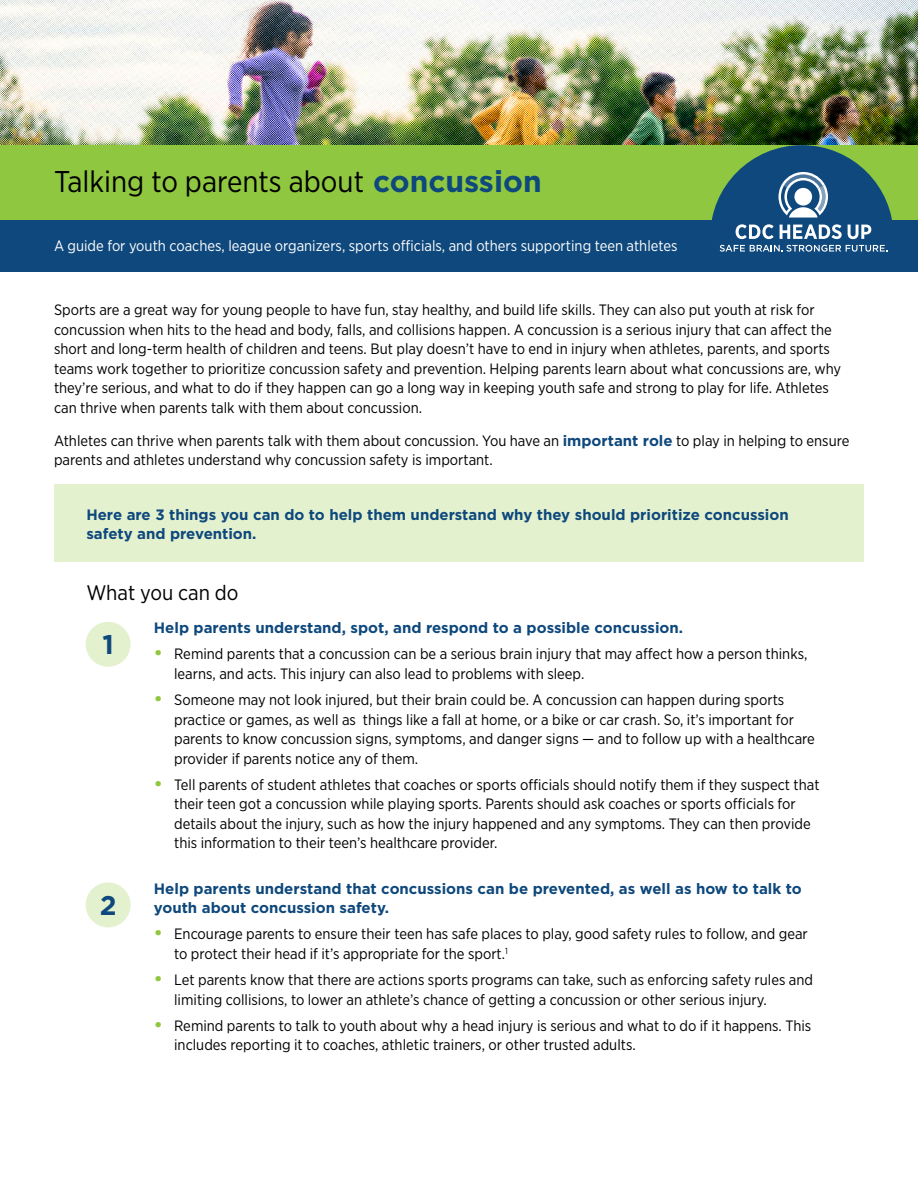
<style>
.page{position:relative;width:918px;height:1188px;background:#fff}
.page>*{position:absolute;margin:0;border:0;box-sizing:border-box;transform-origin:0 0}
.t1{font:30px "Gotham Narrow";color:#000}
.t2{font:700 27px "Gotham";color:#0e487c}
.t3{font:21px "Gotham Narrow";color:#000}
.t4{font:700 18px "Gotham";color:#8fc740}
.t5{font:15px/19.5px "Gotham Narrow";color:#000}
.t6{font:700 15px/19.5px "Gotham";color:#0e487c}
.t7{font:15px "Gotham Narrow";color:#fff}
.s1{font-family:"Gotham";font-weight:700;color:#0e487c}
</style>
<div class="page">
<div style="left:0;top:220px;width:918px;height:52px;background:#0e487c"></div>
<div style="left:54px;top:485px;width:810px;height:77px;background:#e3f1cf"></div>
<img style="left:0;top:0;width:918px;height:145px">
<div style="left:0;top:145px;width:918px;height:75px;background:#8fc740"></div>
<div style="left:86px;top:622px;width:45px;height:45px;background:#e3f1cf;border-radius:50%"></div>
<div style="left:86px;top:882px;width:45px;height:45px;background:#e3f1cf;border-radius:50%"></div>
<div style="left:710px;top:145px;width:184px;height:184px;background:#0e487c;border-radius:50%"></div>
<div style="left:0;top:272px;width:918px;height:66px;background:#fff"></div>
<svg style="left:779px;top:172px;width:49px;height:46px"></svg>
<svg style="left:720px;top:245px;width:167px;height:7px"></svg>
<svg style="left:736px;top:224px;width:38px;height:15px"></svg>
<svg style="left:780px;top:224px;width:62px;height:15px"></svg>
<svg style="left:848px;top:225px;width:23px;height:14px"></svg>
<h1 class="t1" style="left:54px;top:163px;width:489px">Talking to parents about <span class="s1">concussion</span></h1>
<p class="t7" style="left:54px;top:236px;width:625px">A guide for youth coaches, league organizers, sports officials, and others supporting teen athletes</p>
<p class="t5" style="left:54px;top:300px;width:789px">Sports are a great way for young people to have fun, stay healthy, and build life skills. They can also put youth at risk for concussion when hits to the head and body, falls, and collisions happen. A concussion is a serious injury that can affect the short and long-term health of children and teens. But play doesn’t have to end in injury when athletes, parents, and sports teams work together to prioritize concussion safety and prevention. Helping parents learn about what concussions are, why they’re serious, and what to do if they happen can go a long way in keeping youth safe and strong to play for life. Athletes can thrive when parents talk with them about concussion.</p>
<p class="t5" style="left:54px;top:430px;width:797px">Athletes can thrive when parents talk with them about concussion. You have an <span class="s1">important role</span> to play in helping to ensure parents and athletes understand why concussion safety is important.</p>
<p class="t6" style="left:86px;top:505px;width:704px">Here are 3 things you can do to help them understand why they should prioritize concussion safety and prevention.</p>
<h3 class="t3" style="left:86px;top:580px;width:154px">What you can do</h3>
<h2 class="t2" style="left:102px;top:627px;width:13px">1</h2>
<p class="t6" style="left:154px;top:618px;width:531px">Help parents understand, spot, and respond to a possible concussion.</p>
<p class="t5" style="left:174px;top:644px;width:635px">Remind parents that a concussion can be a serious brain injury that may affect how a person thinks, learns, and acts. This injury can also lead to problems with sleep.</p>
<p class="t5" style="left:174px;top:690px;width:642px">Someone may not look injured, but their brain could be. A concussion can happen during sports practice or games, as well as things like a fall at home, or a bike or car crash. So, it’s important for parents to know concussion signs, symptoms, and danger signs — and to follow up with a healthcare provider if parents notice any of them.</p>
<p class="t5" style="left:174px;top:774px;width:647px">Tell parents of student athletes that coaches or sports officials should notify them if they suspect that their teen got a concussion while playing sports. Parents should ask coaches or sports officials for details about the injury, such as how the injury happened and any symptoms. They can then provide this information to their teen’s healthcare provider.</p>
<p class="t4" style="left:154px;top:641px;width:10px">•</p>
<p class="t4" style="left:154px;top:687px;width:10px">•</p>
<p class="t4" style="left:154px;top:772px;width:10px">•</p>
<h2 class="t2" style="left:100px;top:887px;width:18px">2</h2>
<p class="t6" style="left:154px;top:878px;width:649px">Help parents understand that concussions can be prevented, as well as how to talk to youth about concussion safety.</p>
<p class="t5" style="left:174px;top:924px;width:635px">Encourage parents to ensure their teen has safe places to play, good safety rules to follow, and gear to protect their head if it’s appropriate for the sport.<sup>1</sup></p>
<p class="t5" style="left:174px;top:970px;width:640px">Let parents know that there are actions sports programs can take, such as enforcing safety rules and limiting collisions, to lower an athlete’s chance of getting a concussion or other serious injury.</p>
<p class="t5" style="left:174px;top:1015px;width:639px">Remind parents to talk to youth about why a head injury is serious and what to do if it happens. This includes reporting it to coaches, athletic trainers, or other trusted adults.</p>
<p class="t4" style="left:154px;top:921px;width:10px">•</p>
<p class="t4" style="left:154px;top:967px;width:10px">•</p>
<p class="t4" style="left:154px;top:1013px;width:10px">•</p>
</div>
